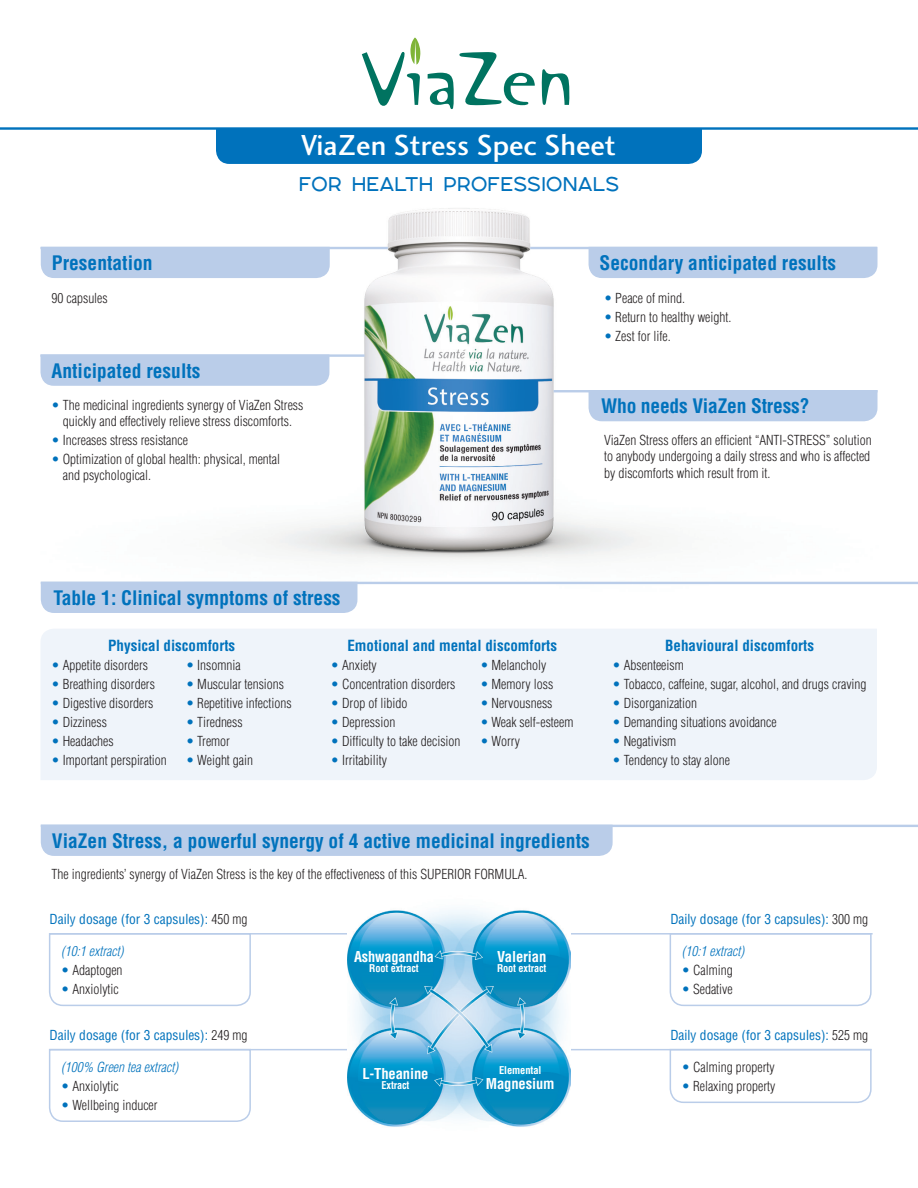
<style>
.page{position:relative;width:918px;height:1188px;background:#fff}
.page>*{position:absolute;margin:0;border:0;box-sizing:border-box;transform-origin:0 0}
.t1{font:30px "Charlotte Sans Medium Plain";color:#fff}
.t2{font:700 condensed 19.5px "Helvetica";color:#0072bc}
.t3{font:19.5px "SONGER Semi Expanded";letter-spacing:.02em;color:#0072bc}
.t4{font:700 condensed 15px "Helvetica";color:#0072bc}
.t5{font:700 condensed 14.7px "Helvetica";letter-spacing:-.01em;color:#fff}
.t6{font:300 condensed 13.5px/16.2px "Helvetica";color:#231f20;text-align:center}
.t7{font:condensed 13.5px "Helvetica";color:#0072bc}
.t8{font:italic 300 condensed 13.5px "Helvetica";color:#0072bc}
.t9{font:700 condensed 10.5px "Helvetica";letter-spacing:-.01em;color:#fff}
.s1{color:#0072bc}
.s2{font-weight:300;color:#231f20}
</style>
<div class="page">
<img style="left:40px;top:109px;width:869px;height:494px">
<hr style="left:51px;top:933px;width:822px;height:2px;background:#bacde9">
<hr style="left:50px;top:1049px;width:822px;height:1px;background:#bacde9">
<img style="left:347px;top:910px;width:224px;height:217px">
<hr style="left:0;top:127px;width:918px;height:3px;background:#0072bc">
<hr style="left:41px;top:582px;width:877px;height:2px;background:#bacde9">
<hr style="left:40px;top:247px;width:837px;height:2px;background:#bacde9">
<hr style="left:539px;top:390px;width:339px;height:2px;background:#bacde9">
<hr style="left:40px;top:354px;width:337px;height:3px;background:#bacde9">
<hr style="left:41px;top:825px;width:877px;height:2px;background:#bacde9">
<svg style="left:428px;top:52px;width:107px;height:57px"></svg>
<svg style="left:541px;top:69px;width:29px;height:36px"></svg>
<svg style="left:362px;top:37px;width:59px;height:69px"></svg>
<div style="left:216px;top:130px;width:486px;height:34px;background:#0072bc"></div>
<div style="left:41px;top:249px;width:289px;height:29px;background:#bacde9"></div>
<div style="left:589px;top:247px;width:289px;height:31px;background:#bacde9"></div>
<div style="left:40px;top:355px;width:289px;height:31px;background:#bacde9"></div>
<div style="left:589px;top:390px;width:289px;height:31px;background:#bacde9"></div>
<div style="left:41px;top:584px;width:316px;height:29px;background:#bacde9"></div>
<div style="left:41px;top:827px;width:572px;height:29px;background:#bacde9"></div>
<div style="left:41px;top:629px;width:836px;height:151px;background:#eff4fa"></div>
<svg style="left:49px;top:933px;width:203px;height:74px"></svg>
<svg style="left:669px;top:934px;width:203px;height:73px"></svg>
<svg style="left:49px;top:1048px;width:203px;height:74px"></svg>
<svg style="left:669px;top:1048px;width:203px;height:55px"></svg>
<p class="t1" style="left:301px;top:127px;width:317px">ViaZen Stress Spec Sheet</p>
<p class="t3" style="left:299px;top:171px;width:322px">FOR HEALTH PROFESSIONALS</p>
<p class="t2" style="left:52px;top:251px;width:102px">Presentation</p>
<p class="t2" style="left:600px;top:251px;width:238px">Secondary anticipated results</p>
<p class="t6" style="left:52px;top:290px;width:58px">90 capsules</p>
<p class="t2" style="left:52px;top:359px;width:150px">Anticipated results</p>
<p class="t6" style="left:52px;top:397px;width:253px"><span class="s1">•</span> The medicinal ingredients synergy of ViaZen Stress quickly and effectively relieve stress discomforts.</p>
<p class="t6" style="left:52px;top:432px;width:138px"><span class="s1">•</span> Increases stress resistance</p>
<p class="t6" style="left:63px;top:451px;width:219px;text-align:left;text-indent:-11px"><span class="s1">•</span> Optimization of global health: physical, mental and psychological.</p>
<p class="t6" style="left:604px;top:290px;width:82px"><span class="s1">•</span> Peace of mind.</p>
<p class="t6" style="left:604px;top:309px;width:129px"><span class="s1">•</span> Return to healthy weight.</p>
<p class="t6" style="left:604px;top:328px;width:68px"><span class="s1">•</span> Zest for life.</p>
<p class="t2" style="left:601px;top:394px;width:210px">Who needs ViaZen Stress?</p>
<p class="t6" style="left:604px;top:432px;width:269px;text-align:justify">ViaZen Stress offers an efficient “ANTI-STRESS” solution to anybody undergoing a daily stress and who is affected by discomforts which result from it.</p>
<p class="t2" style="left:53px;top:586px;width:289px">Table 1: Clinical symptoms of stress</p>
<p class="t4" style="left:108px;top:636px;width:129px">Physical discomforts</p>
<p class="t6" style="left:186px;top:657px;width:56px"><span class="s1">•</span> Insomnia</p>
<p class="t6" style="left:186px;top:676px;width:100px"><span class="s1">•</span> Muscular tensions</p>
<p class="t6" style="left:186px;top:695px;width:107px"><span class="s1">•</span> Repetitive infections</p>
<p class="t6" style="left:186px;top:714px;width:58px"><span class="s1">•</span> Tiredness</p>
<p class="t6" style="left:186px;top:733px;width:45px"><span class="s1">•</span> Tremor</p>
<p class="t6" style="left:186px;top:752px;width:69px"><span class="s1">•</span> Weight gain</p>
<p class="t6" style="left:52px;top:657px;width:98px"><span class="s1">•</span> Appetite disorders</p>
<p class="t6" style="left:52px;top:676px;width:105px"><span class="s1">•</span> Breathing disorders</p>
<p class="t6" style="left:52px;top:695px;width:103px"><span class="s1">•</span> Digestive disorders</p>
<p class="t6" style="left:52px;top:714px;width:57px"><span class="s1">•</span> Dizziness</p>
<p class="t6" style="left:52px;top:733px;width:64px"><span class="s1">•</span> Headaches</p>
<p class="t6" style="left:52px;top:752px;width:117px"><span class="s1">•</span> Important perspiration</p>
<p class="t4" style="left:347px;top:636px;width:211px">Emotional and mental discomforts</p>
<p class="t6" style="left:480px;top:657px;width:67px"><span class="s1">•</span> Melancholy</p>
<p class="t6" style="left:480px;top:676px;width:74px"><span class="s1">•</span> Memory loss</p>
<p class="t6" style="left:480px;top:695px;width:74px"><span class="s1">•</span> Nervousness</p>
<p class="t6" style="left:480px;top:714px;width:95px"><span class="s1">•</span> Weak self-esteem</p>
<p class="t6" style="left:480px;top:733px;width:41px"><span class="s1">•</span> Worry</p>
<p class="t6" style="left:331px;top:657px;width:47px"><span class="s1">•</span> Anxiety</p>
<p class="t6" style="left:331px;top:676px;width:126px"><span class="s1">•</span> Concentration disorders</p>
<p class="t6" style="left:331px;top:695px;width:78px"><span class="s1">•</span> Drop of libido</p>
<p class="t6" style="left:331px;top:714px;width:66px"><span class="s1">•</span> Depression</p>
<p class="t6" style="left:331px;top:733px;width:131px"><span class="s1">•</span> Difficulty to take decision</p>
<p class="t6" style="left:331px;top:752px;width:58px"><span class="s1">•</span> Irritability</p>
<p class="t4" style="left:665px;top:636px;width:150px">Behavioural discomforts</p>
<p class="t6" style="left:613px;top:657px;width:73px"><span class="s1">•</span> Absenteeism</p>
<p class="t6" style="left:613px;top:676px;width:255px"><span class="s1">•</span> Tobacco, caffeine, sugar, alcohol, and drugs craving</p>
<p class="t6" style="left:613px;top:695px;width:86px"><span class="s1">•</span> Disorganization</p>
<p class="t6" style="left:613px;top:714px;width:166px"><span class="s1">•</span> Demanding situations avoidance</p>
<p class="t6" style="left:613px;top:733px;width:65px"><span class="s1">•</span> Negativism</p>
<p class="t6" style="left:613px;top:752px;width:119px"><span class="s1">•</span> Tendency to stay alone</p>
<p class="t2" style="left:52px;top:829px;width:539px">ViaZen Stress, a powerful synergy of 4 active medicinal ingredients</p>
<p class="t6" style="left:52px;top:866px;width:477px">The ingredients’ synergy of ViaZen Stress is the key of the effectiveness of this SUPERIOR FORMULA.</p>
<p class="t7" style="left:50px;top:911px;width:199px">Daily dosage (for 3 capsules): <span class="s2">450 mg</span></p>
<p class="t7" style="left:670px;top:911px;width:199px">Daily dosage (for 3 capsules): <span class="s2">300 mg</span></p>
<p class="t8" style="left:61px;top:943px;width:64px">(10:1 extract)</p>
<p class="t6" style="left:61px;top:962px;width:63px"><span class="s1">•</span> Adaptogen</p>
<p class="t6" style="left:61px;top:981px;width:59px"><span class="s1">•</span> Anxiolytic</p>
<p class="t5" style="left:354px;top:947px;width:81px">Ashwagandha</p>
<p class="t9" style="left:369px;top:962px;width:51px">Root extract</p>
<p class="t5" style="left:497px;top:947px;width:51px">Valerian</p>
<p class="t9" style="left:497px;top:962px;width:51px">Root extract</p>
<p class="t8" style="left:682px;top:943px;width:64px">(10:1 extract)</p>
<p class="t6" style="left:682px;top:962px;width:52px"><span class="s1">•</span> Calming</p>
<p class="t6" style="left:682px;top:981px;width:52px"><span class="s1">•</span> Sedative</p>
<p class="t7" style="left:50px;top:1027px;width:199px">Daily dosage (for 3 capsules): <span class="s2">249 mg</span></p>
<p class="t7" style="left:670px;top:1027px;width:199px">Daily dosage (for 3 capsules): <span class="s2">525 mg</span></p>
<p class="t8" style="left:61px;top:1059px;width:118px">(100% Green tea extract)</p>
<p class="t6" style="left:61px;top:1078px;width:59px"><span class="s1">•</span> Anxiolytic</p>
<p class="t6" style="left:61px;top:1097px;width:98px"><span class="s1">•</span> Wellbeing inducer</p>
<p class="t5" style="left:362px;top:1064px;width:68px">L-Theanine</p>
<p class="t9" style="left:382px;top:1079px;width:29px">Extract</p>
<p class="t9" style="left:499px;top:1064px;width:44px">Elemental</p>
<p class="t5" style="left:486px;top:1075px;width:70px">Magnesium</p>
<p class="t6" style="left:682px;top:1059px;width:94px"><span class="s1">•</span> Calming property</p>
<p class="t6" style="left:682px;top:1078px;width:95px"><span class="s1">•</span> Relaxing property</p>
</div>
